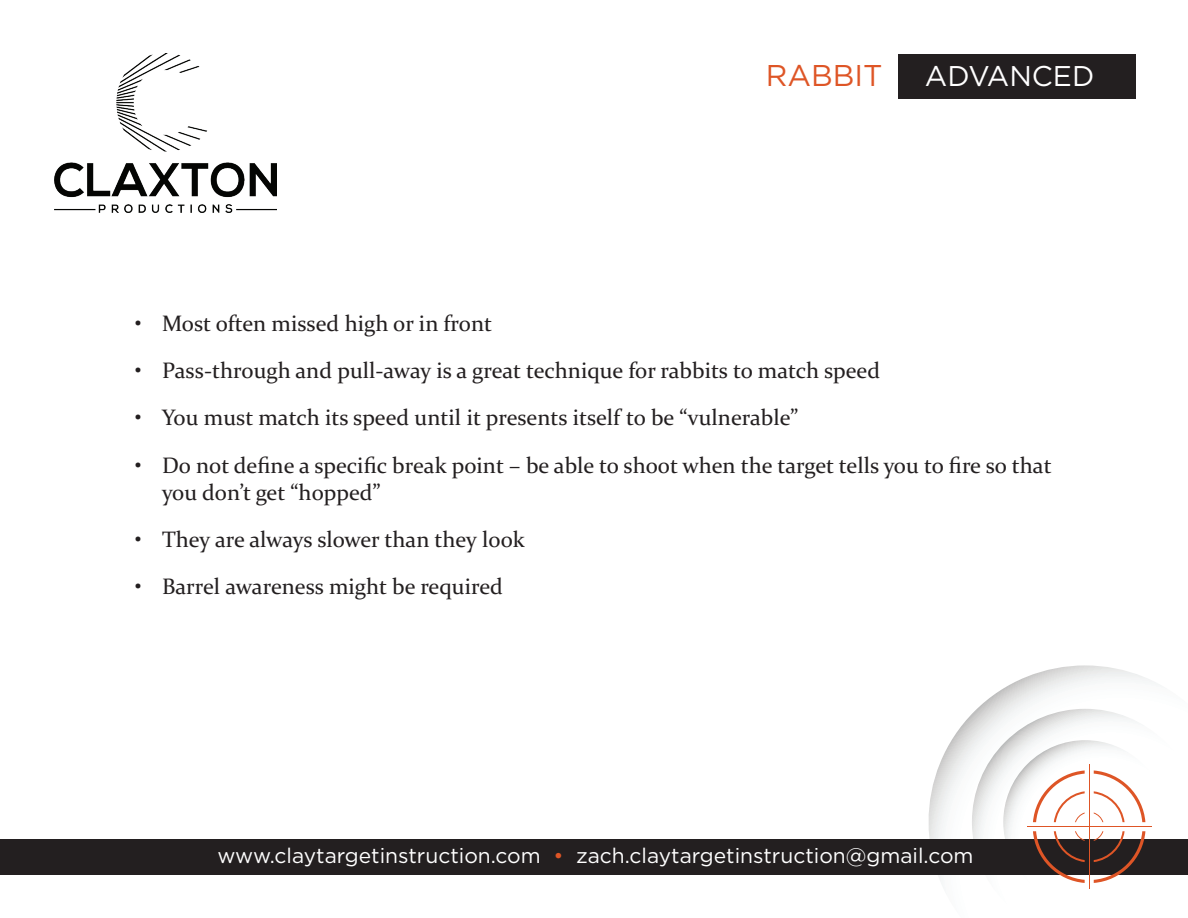
<style>
.page{position:relative;width:1188px;height:918px;background:#fff}
.page>*{position:absolute;margin:0;border:0;box-sizing:border-box;transform-origin:0 0}
.t1{font:30px "Gotham";color:#de5526}
.t2{font:28.5px "Gotham";color:#fff}
.t3{font:22.5px/27px "Constantia";color:#231f20}
.t4{font:21px "Gotham";color:#fff}
.s1{color:#de5526}
</style>
<div class="page">
<svg style="left:929px;top:665px;width:226px;height:216px"></svg>
<svg style="left:972px;top:709px;width:216px;height:172px"></svg>
<div style="left:0;top:839px;width:1188px;height:35px;background:#231f20"></div>
<img style="left:54px;top:54px;width:223px;height:158px">
<div style="left:899px;top:55px;width:237px;height:44px;background:#231f20"></div>
<svg style="left:1003px;top:740px;width:164px;height:149px"></svg>
<h1 class="t1" style="left:766px;top:57px;width:118px">RABBIT</h1>
<p class="t2" style="left:925px;top:57px;width:171px">ADVANCED</p>
<p class="t3" style="left:135px;top:309px;width:359px">• Most often missed high or in front</p>
<p class="t3" style="left:135px;top:356px;width:747px">• Pass-through and pull-away is a great technique for rabbits to match speed</p>
<p class="t3" style="left:135px;top:403px;width:665px">• You must match its speed until it presents itself to be “vulnerable”</p>
<p class="t3" style="left:162px;top:451px;width:891px;text-indent:-27px">• Do not define a specific break point – be able to shoot when the target tells you to fire so that you don’t get “hopped”</p>
<p class="t3" style="left:135px;top:525px;width:391px">• They are always slower than they look</p>
<p class="t3" style="left:135px;top:572px;width:369px">• Barrel awareness might be required</p>
<p class="t4" style="left:217px;top:842px;width:758px">www.claytargetinstruction.com <span class="s1">•</span> zach.claytargetinstruction@gmail.com</p>
</div>
